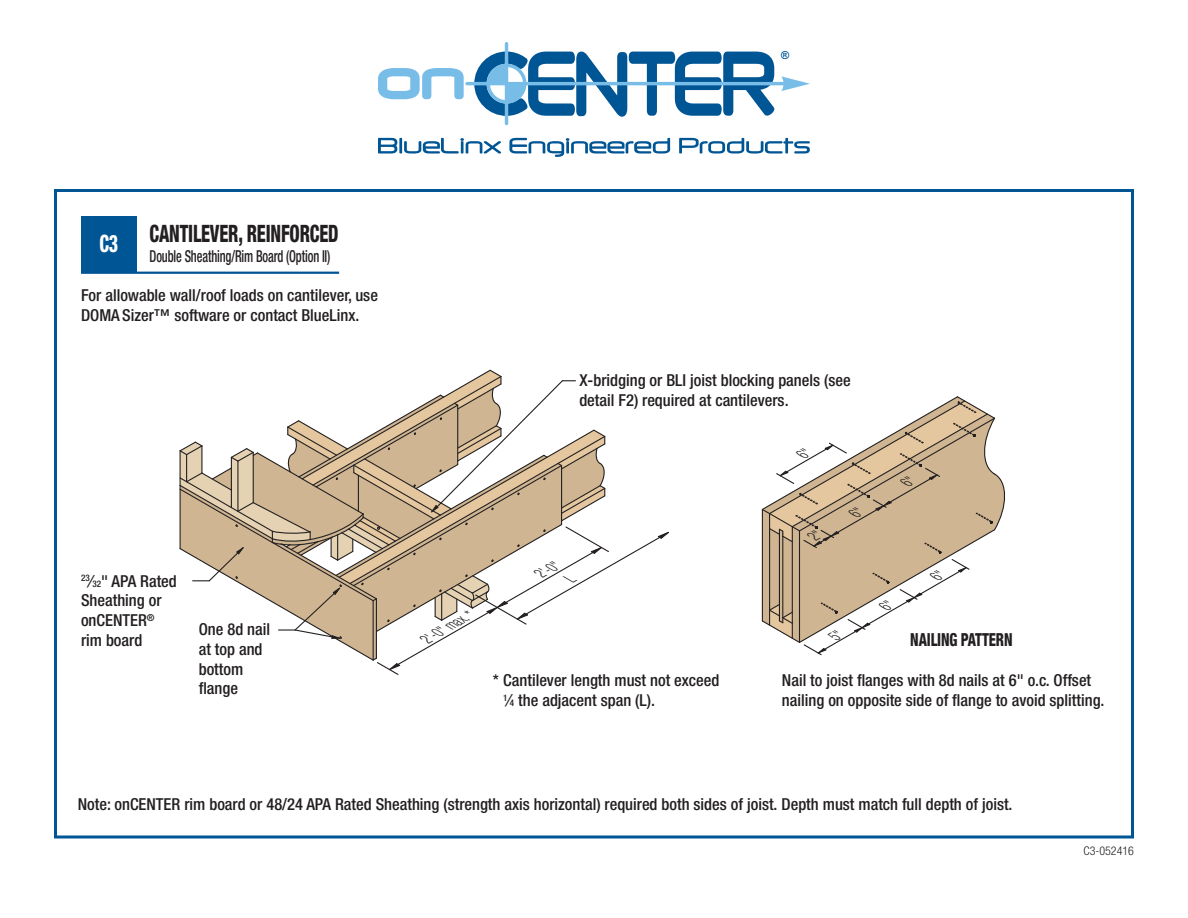
<style>
.page{position:relative;width:1188px;height:918px;background:#fff}
.page>*{position:absolute;margin:0;border:0;box-sizing:border-box;transform-origin:0 0}
.t1{font:800 condensed 24px "Helvetica Neue LT Std";letter-spacing:-.01em;color:#231f20;scale:.75 1}
.t2{font:800 condensed 24px "Helvetica Neue LT Std";color:#fff;scale:.75 1}
.t3{font:800 condensed 18px "Helvetica Neue LT Std";letter-spacing:-.01em;color:#231f20;scale:.8 1}
.t4{font:500 condensed 16.5px/19.8px "Helvetica Neue LT Std";color:#231f20}
.t5{font:500 condensed 16.5px "Helvetica Neue LT Std";color:#231f20;scale:.75 1}
.t6{font:italic 300 condensed 14.85px/19.2px "Helvetica Neue LT Std";color:#231f20;scale:.87 1}
.t7{font:300 condensed 12px "Helvetica Neue LT Std";color:#231f20}
.t8{font:700 10.95px "Arial";color:#005595}
.s1{font-size:9.15px}
</style>
<div class="page">
<svg style="left:378px;top:138px;width:123px;height:16px"></svg>
<svg style="left:509px;top:138px;width:161px;height:19px"></svg>
<svg style="left:679px;top:138px;width:131px;height:16px"></svg>
<svg style="left:378px;top:42px;width:432px;height:83px"></svg>
<div style="left:81px;top:216px;width:56px;height:56px;background:#005595"></div>
<hr style="left:81px;top:272px;width:258px;height:2px;background:#005595">
<svg style="left:179px;top:369px;width:490px;height:306px"></svg>
<svg style="left:761px;top:396px;width:244px;height:260px"></svg>
<p class="t8" style="left:781px;top:48px;width:10px">®</p>
<p class="t1" style="left:150px;top:219px;width:253px">CANTILEVER, REINFORCED</p>
<p class="t5" style="left:150px;top:247px;width:243px">Double Sheathing/Rim Board (Option II)</p>
<p class="t4" style="left:81px;top:285px;width:298px">For allowable wall/roof loads on cantilever, use<br>DOMA Sizer™ software or contact BlueLinx.</p>
<p class="t2" style="left:99px;top:229px;width:27px">C3</p>
<p class="t4" style="left:579px;top:370px;width:273px">X-bridging or BLI joist blocking panels (see detail F2) required at cantilevers.</p>
<p class="t4" style="left:81px;top:571px;width:97px"><sup>23</sup>⁄<span class="s1">32</span>" APA Rated<br>Sheathing or onCENTER<sup>® </sup>rim board</p>
<p class="t4" style="left:199px;top:619px;width:73px">One 8d nail at top and bottom flange</p>
<p class="t6" style="left:421px;top:631px;width:66px;rotate:-30deg">2'-0" max. *</p>
<p class="t6" style="left:556px;top:553px;width:8px;text-indent:-24px;rotate:-30deg">2'-0"<br>L</p>
<p class="t4" style="left:503px;top:670px;width:218px;text-indent:-11px">* Cantilever length must not exceed<br><sup>1</sup>⁄<span class="s1">4</span> the adjacent span (L).</p>
<p class="t3" style="left:910px;top:628px;width:129px">NAILING PATTERN</p>
<p class="t4" style="left:782px;top:670px;width:324px">Nail to joist flanges with 8d nails at 6" o.c. Offset nailing on opposite side of flange to avoid splitting.</p>
<p class="t4" style="left:78px;top:794px;width:936px">Note: onCENTER rim board or 48/24 APA Rated Sheathing (strength axis horizontal) required both sides of joist. Depth must match full depth of joist.</p>
<p class="t7" style="left:1083px;top:843px;width:52px">C3-052416</p>
</div>
